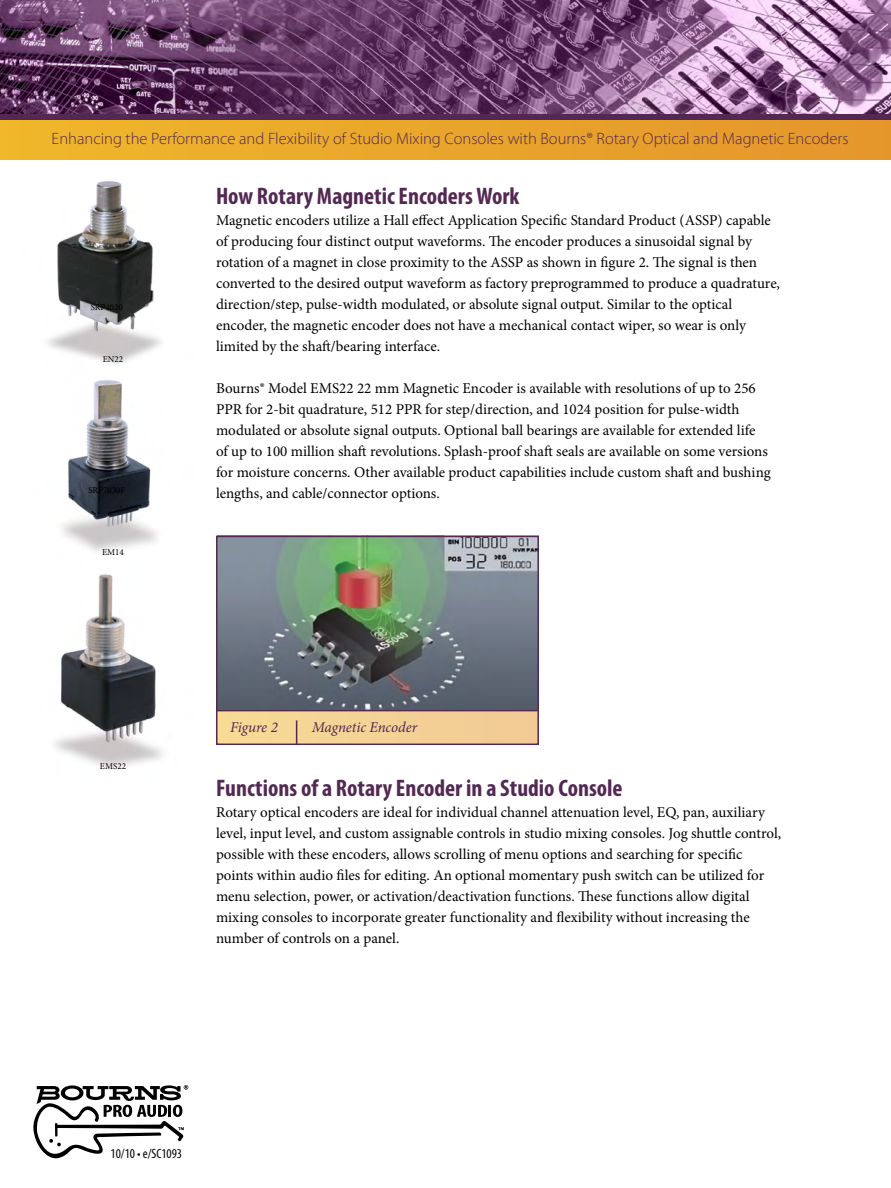
<style>
.page{position:relative;width:891px;height:1188px;background:#fff}
.page>*{position:absolute;margin:0;border:0;box-sizing:border-box;transform-origin:0 0}
.t1{font:700 condensed 24px "Myriad Pro";color:#532953}
.t2{font:300 16.5px "Myriad Pro";color:#532953}
.t3{font:15px/21px "Minion Pro";color:#000}
.t4{font:italic 15px "Minion Pro";letter-spacing:-.005em;color:#532953}
.t5{font:condensed 13.5px "Myriad Pro";color:#000}
.t6{font:9px "Minion Pro";color:#000}
</style>
<div class="page">
<img style="left:12px;top:159px;width:189px;height:609px">
<img style="left:0;top:0;width:891px;height:115px">
<div style="left:0;top:117px;width:891px;height:42px;background:linear-gradient(to right,#f0b72b,#e4952b)"></div>
<div style="left:0;top:115px;width:891px;height:5px;background:#532953"></div>
<svg style="left:33px;top:1085px;width:155px;height:73px"></svg>
<div style="left:216px;top:711px;width:322px;height:33px;background:#f4d295"></div>
<hr style="left:217px;top:710px;width:321px;height:1px;background:#532953">
<svg style="left:296px;top:720px;width:1px;height:22px"></svg>
<img style="left:219px;top:539px;width:317px;height:171px">
<div style="left:216px;top:536px;width:323px;height:209px;border:2px solid #532953"></div>
<p class="t2" style="left:52px;top:129px;width:798px">Enhancing the Performance and Flexibility of Studio Mixing Consoles with Bourns® Rotary Optical and Magnetic Encoders</p>
<p class="t6" style="left:91px;top:301px;width:34px">SRP4020</p>
<p class="t6" style="left:103px;top:353px;width:22px">EN22</p>
<p class="t6" style="left:88px;top:484px;width:38px">SRP7030F</p>
<p class="t6" style="left:102px;top:546px;width:23px">EM14</p>
<p class="t6" style="left:100px;top:760px;width:28px">EMS22</p>
<h1 class="t1" style="left:216px;top:183px;width:305px">How Rotary Magnetic Encoders Work</h1>
<p class="t3" style="left:216px;top:210px;width:566px">Magnetic encoders utilize a Hall effect Application Specific Standard Product (ASSP) capable of producing four distinct output waveforms. The encoder produces a sinusoidal signal by rotation of a magnet in close proximity to the ASSP as shown in figure 2. The signal is then converted to the desired output waveform as factory preprogrammed to produce a quadrature, direction/step, pulse-width modulated, or absolute signal output. Similar to the optical encoder, the magnetic encoder does not have a mechanical contact wiper, so wear is only limited by the shaft/bearing interface.</p>
<p class="t3" style="left:216px;top:378px;width:556px">Bourns® Model EMS22 22 mm Magnetic Encoder is available with resolutions of up to 256<br>PPR for 2-bit quadrature, 512 PPR for step/direction, and 1024 position for pulse-width modulated or absolute signal outputs. Optional ball bearings are available for extended life of up to 100 million shaft revolutions. Splash-proof shaft seals are available on some versions for moisture concerns. Other available product capabilities include custom shaft and bushing lengths, and cable/connector options.</p>
<p class="t4" style="left:230px;top:717px;width:49px">Figure 2</p>
<p class="t4" style="left:312px;top:717px;width:107px">Magnetic Encoder</p>
<h1 class="t1" style="left:216px;top:774px;width:408px">Functions of a Rotary Encoder in a Studio Console</h1>
<p class="t3" style="left:216px;top:801px;width:567px">Rotary optical encoders are ideal for individual channel attenuation level, EQ, pan, auxiliary level, input level, and custom assignable controls in studio mixing consoles. Jog shuttle control, possible with these encoders, allows scrolling of menu options and searching for specific points within audio files for editing. An optional momentary push switch can be utilized for menu selection, power, or activation/deactivation functions. These functions allow digital mixing consoles to incorporate greater functionality and flexibility without increasing the number of controls on a panel.</p>
<p class="t5" style="left:110px;top:1146px;width:73px">10/10 • e/SC1093</p>
</div>
